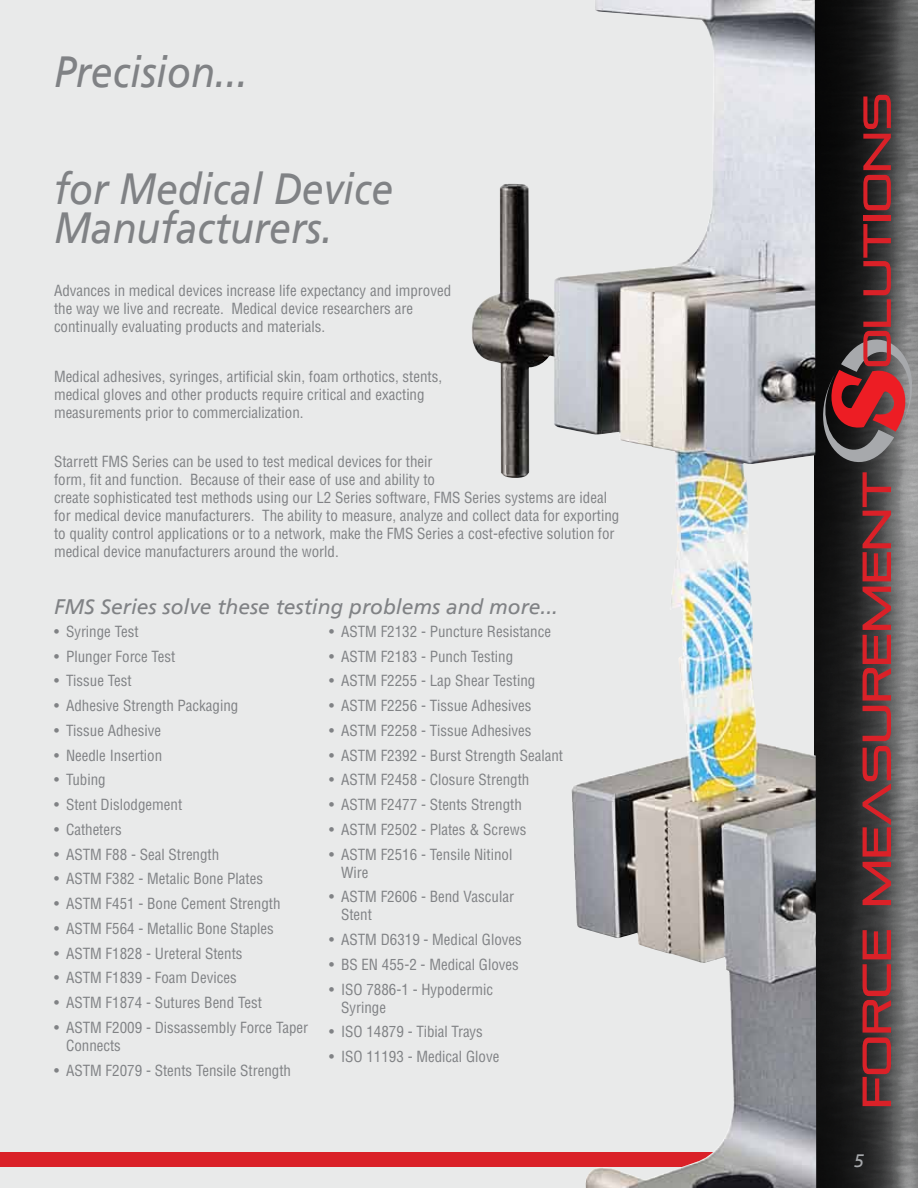
<style>
.page{position:relative;width:918px;height:1188px;background:#e9eaea}
.page>*{position:absolute;margin:0;border:0;box-sizing:border-box;transform-origin:0 0}
.t1{font:italic 500 43.5px/39px "AG Foreigner";color:#808285;scale:.9 1}
.t2{font:italic 500 21px "AG Foreigner";color:#808285}
.t3{font:italic 500 18px "AG Foreigner";color:#a7a9ac}
.t4{font:condensed 15px/18px "Helvetica";color:#808285}
</style>
<div class="page">
<div style="left:0;top:1153px;width:918px;height:14px;background:#da2128"></div>
<img style="left:469px;top:0;width:449px;height:1188px">
<svg style="left:823px;top:224px;width:89px;height:238px;background:#613b3d"></svg>
<div style="left:863px;top:215px;width:28px;height:6px;background:#da2128"></div>
<svg style="left:863px;top:95px;width:28px;height:115px;background:#722629"></svg>
<svg style="left:863px;top:930px;width:28px;height:176px;background:#7c3033"></svg>
<svg style="left:863px;top:587px;width:28px;height:318px;background:#7e3437"></svg>
<svg style="left:863px;top:472px;width:28px;height:109px;background:#7d383b"></svg>
<h1 class="t1" style="left:54px;top:53px;width:217px">Precision...</h1>
<h1 class="t1" style="left:54px;top:170px;width:379px">for Medical Device<br>Manufacturers.</h1>
<p class="t4" style="left:54px;top:282px;width:399px">Advances in medical devices increase life expectancy and improved the way we live and recreate. Medical device researchers are continually evaluating products and materials.</p>
<p class="t4" style="left:54px;top:367px;width:390px">Medical adhesives, syringes, artificial skin, foam orthotics, stents, medical gloves and other products require critical and exacting measurements prior to commercialization.</p>
<p class="t4" style="left:54px;top:453px;width:567px">Starrett FMS Series can be used to test medical devices for their<br>form, fit and function. Because of their ease of use and ability to<br>create sophisticated test methods using our L2 Series software, FMS Series systems are ideal for medical device manufacturers. The ability to measure, analyze and collect data for exporting to quality control applications or to a network, make the FMS Series a cost-efective solution for medical device manufacturers around the world.</p>
<h2 class="t2" style="left:54px;top:595px;width:506px">FMS Series solve these testing problems and more...</h2>
<p class="t4" style="left:54px;top:622px;width:86px">• Syringe Test</p>
<p class="t4" style="left:54px;top:647px;width:123px">• Plunger Force Test</p>
<p class="t4" style="left:54px;top:672px;width:79px">• Tissue Test</p>
<p class="t4" style="left:54px;top:697px;width:186px">• Adhesive Strength Packaging</p>
<p class="t4" style="left:54px;top:721px;width:109px">• Tissue Adhesive</p>
<p class="t4" style="left:54px;top:746px;width:110px">• Needle Insertion</p>
<p class="t4" style="left:54px;top:771px;width:53px">• Tubing</p>
<p class="t4" style="left:54px;top:796px;width:130px">• Stent Dislodgement</p>
<p class="t4" style="left:54px;top:820px;width:69px">• Catheters</p>
<p class="t4" style="left:54px;top:845px;width:167px">• ASTM F88 - Seal Strength</p>
<p class="t4" style="left:54px;top:870px;width:211px">• ASTM F382 - Metalic Bone Plates</p>
<p class="t4" style="left:54px;top:895px;width:228px">• ASTM F451 - Bone Cement Strength</p>
<p class="t4" style="left:54px;top:919px;width:221px">• ASTM F564 - Metallic Bone Staples</p>
<p class="t4" style="left:54px;top:944px;width:190px">• ASTM F1828 - Ureteral Stents</p>
<p class="t4" style="left:54px;top:969px;width:184px">• ASTM F1839 - Foam Devices</p>
<p class="t4" style="left:54px;top:994px;width:209px">• ASTM F1874 - Sutures Bend Test</p>
<p class="t4" style="left:66px;top:1018px;width:244px;text-indent:-12px">• ASTM F2009 - Dissassembly Force Taper<br>Connects</p>
<p class="t4" style="left:54px;top:1061px;width:239px">• ASTM F2079 - Stents Tensile Strength</p>
<p class="t4" style="left:329px;top:622px;width:223px">• ASTM F2132 - Puncture Resistance</p>
<p class="t4" style="left:329px;top:647px;width:186px">• ASTM F2183 - Punch Testing</p>
<p class="t4" style="left:329px;top:672px;width:208px">• ASTM F2255 - Lap Shear Testing</p>
<p class="t4" style="left:329px;top:697px;width:204px">• ASTM F2256 - Tissue Adhesives</p>
<p class="t4" style="left:329px;top:721px;width:204px">• ASTM F2258 - Tissue Adhesives</p>
<p class="t4" style="left:329px;top:746px;width:236px">• ASTM F2392 - Burst Strength Sealant</p>
<p class="t4" style="left:329px;top:771px;width:202px">• ASTM F2458 - Closure Strength</p>
<p class="t4" style="left:329px;top:796px;width:194px">• ASTM F2477 - Stents Strength</p>
<p class="t4" style="left:329px;top:820px;width:199px">• ASTM F2502 - Plates &amp; Screws</p>
<p class="t4" style="left:341px;top:845px;width:173px;text-indent:-12px">• ASTM F2516 - Tensile Nitinol<br>Wire</p>
<p class="t4" style="left:341px;top:888px;width:175px;text-indent:-12px">• ASTM F2606 - Bend Vascular<br>Stent</p>
<p class="t4" style="left:329px;top:931px;width:194px">• ASTM D6319 - Medical Gloves</p>
<p class="t4" style="left:329px;top:955px;width:191px">• BS EN 455-2 - Medical Gloves</p>
<p class="t4" style="left:341px;top:980px;width:154px;text-indent:-12px">• ISO 7886-1 - Hypodermic<br>Syringe</p>
<p class="t4" style="left:329px;top:1023px;width:155px">• ISO 14879 - Tibial Trays</p>
<p class="t4" style="left:329px;top:1048px;width:172px">• ISO 11193 - Medical Glove</p>
<p class="t3" style="left:854px;top:1150px;width:12px">5</p>
</div>
